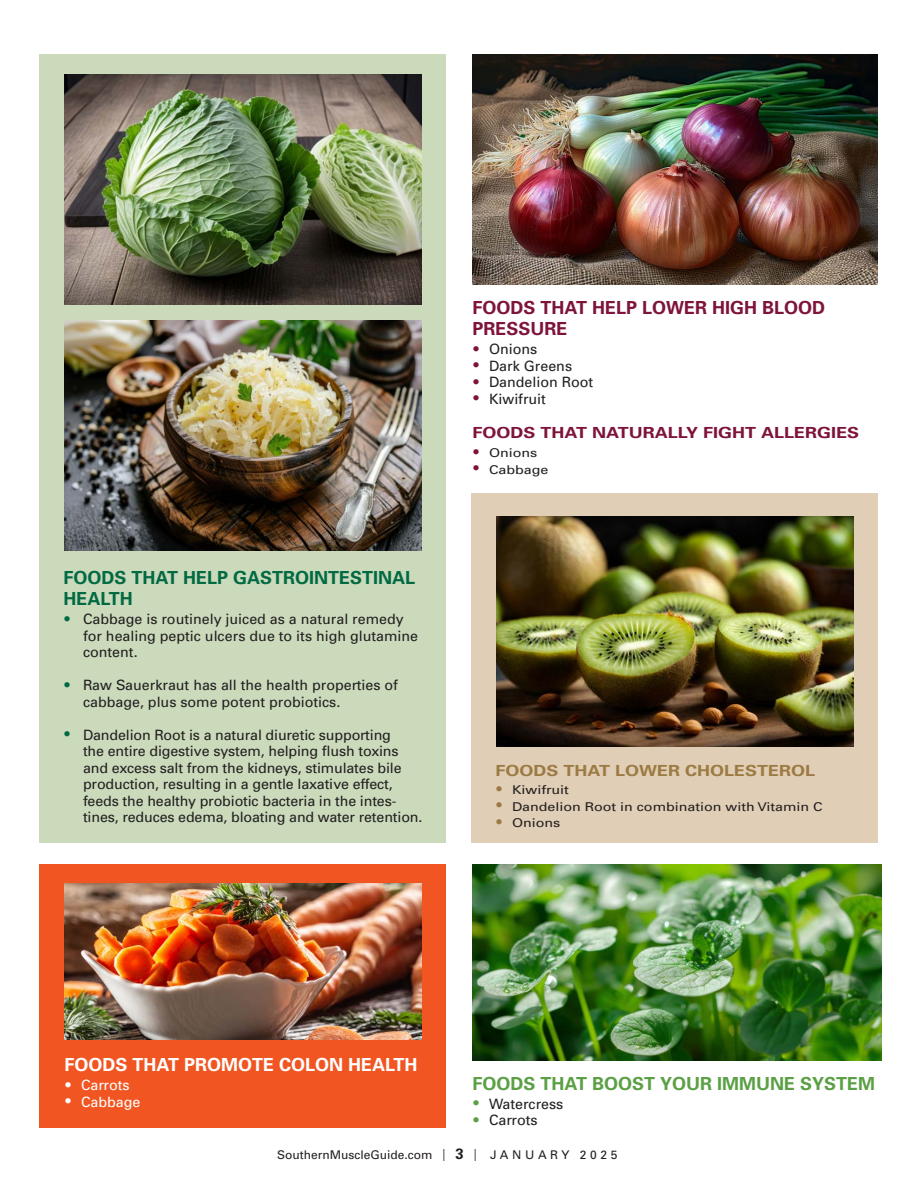
<style>
.page{position:relative;width:918px;height:1188px;background:#fff}
.page>*{position:absolute;margin:0;border:0;box-sizing:border-box;transform-origin:0 0}
.t1{font:700 18px/21px "Univers";color:#026a43}
.t2{font:700 18px/21px "Univers";color:#7e133b}
.t3{font:700 18px "Univers";color:#5ba045}
.t4{font:700 18px "Univers";color:#fff}
.t5{font:700 15.3px "Univers";color:#7e133b;scale:1.18 1}
.t6{font:700 15.3px "Univers";color:#9c7a43;scale:1.18 1}
.t7{font:14.25px/16.5px "Univers";letter-spacing:-.01em;color:#231f20}
.t8{font:14.25px "Univers";color:#fff}
.t9{font:12.15px "Univers";color:#231f20;scale:1.18 1}
.t10{font:12px "Univers";color:#231f20}
.s1{font-size:21px;color:#026a43}
.s2{font-size:21px;color:#7e133b}
.s3{font-size:21px;color:#9c7a43}
.s4{font-size:21px}
.s5{font-size:21px;color:#5ba045}
.s6{font-stretch:condensed}
.s7{font-weight:700;font-size:15px}
</style>
<div class="page">
<div style="left:40px;top:864px;width:406px;height:264px;background:#f15622"></div>
<div style="left:472px;top:493px;width:406px;height:349px;background:#e0cfb6"></div>
<div style="left:40px;top:54px;width:406px;height:788px;background:#cadabb"></div>
<img style="left:64px;top:74px;width:358px;height:231px">
<img style="left:64px;top:884px;width:358px;height:156px">
<img style="left:472px;top:54px;width:406px;height:231px">
<img style="left:497px;top:516px;width:356px;height:231px">
<img style="left:64px;top:320px;width:358px;height:231px">
<img style="left:472px;top:864px;width:410px;height:196px">
<p class="t1" style="left:64px;top:567px;width:353px">FOODS THAT HELP GASTROINTESTINAL<br>HEALTH</p>
<p class="t7" style="left:83px;top:611px;width:337px;text-indent:-20px"><span class="s1">•</span> Cabbage is routinely juiced as a natural remedy for healing peptic ulcers due to its high glutamine content.</p>
<p class="t7" style="left:83px;top:677px;width:317px;text-indent:-20px"><span class="s1">•</span> Raw Sauerkraut has all the health properties of cabbage, plus some potent probiotics.</p>
<p class="t7" style="left:83px;top:727px;width:341px;text-indent:-20px"><span class="s1">•</span> Dandelion Root is a natural diuretic supporting<br>the entire digestive system, helping flush toxins and excess salt from the kidneys, stimulates bile production, resulting in a gentle laxative effect, feeds the healthy probiotic bacteria in the intes&shy;tines, reduces edema, bloating and water retention.</p>
<p class="t2" style="left:472px;top:297px;width:354px">FOODS THAT HELP LOWER HIGH BLOOD<br>PRESSURE</p>
<p class="t7" style="left:472px;top:341px;width:66px"><span class="s2">•</span> Onions</p>
<p class="t7" style="left:472px;top:358px;width:101px"><span class="s2">•</span> Dark Greens</p>
<p class="t7" style="left:472px;top:374px;width:122px"><span class="s2">•</span> Dandelion Root</p>
<p class="t7" style="left:472px;top:391px;width:75px"><span class="s2">•</span> Kiwifruit</p>
<p class="t5" style="left:472px;top:424px;width:329px">FOODS THAT NATURALLY FIGHT ALLERGIES</p>
<p class="t9" style="left:472px;top:446px;width:56px"><span class="s2">•</span> Onions</p>
<p class="t9" style="left:472px;top:462px;width:66px"><span class="s2">•</span> Cabbage</p>
<p class="t6" style="left:496px;top:761px;width:272px">FOODS THAT LOWER CHOLESTEROL</p>
<p class="t9" style="left:496px;top:783px;width:64px"><span class="s3">•</span> Kiwifruit</p>
<p class="t9" style="left:496px;top:799px;width:279px"><span class="s3">•</span> Dandelion Root in combination with Vitamin C</p>
<p class="t9" style="left:496px;top:816px;width:56px"><span class="s3">•</span> Onions</p>
<p class="t4" style="left:64px;top:1054px;width:355px">FOODS THAT PROMOTE COLON HEALTH</p>
<p class="t8" style="left:64px;top:1077px;width:67px"><span class="s4">•</span> Carrots</p>
<p class="t8" style="left:64px;top:1094px;width:77px"><span class="s4">•</span> Cabbage</p>
<p class="t3" style="left:472px;top:1072px;width:404px">FOODS THAT BOOST YOUR IMMUNE SYSTEM</p>
<p class="t7" style="left:472px;top:1096px;width:92px"><span class="s5">•</span> Watercress</p>
<p class="t7" style="left:472px;top:1112px;width:67px"><span class="s5">•</span> Carrots</p>
<p class="t10" style="left:277px;top:1148px;width:342px">SouthernMuscleGuide.com <span class="s6">|</span> <span class="s7">3</span> <span class="s6">|</span> J A N U A R Y 2 0 2 5</p>
</div>
